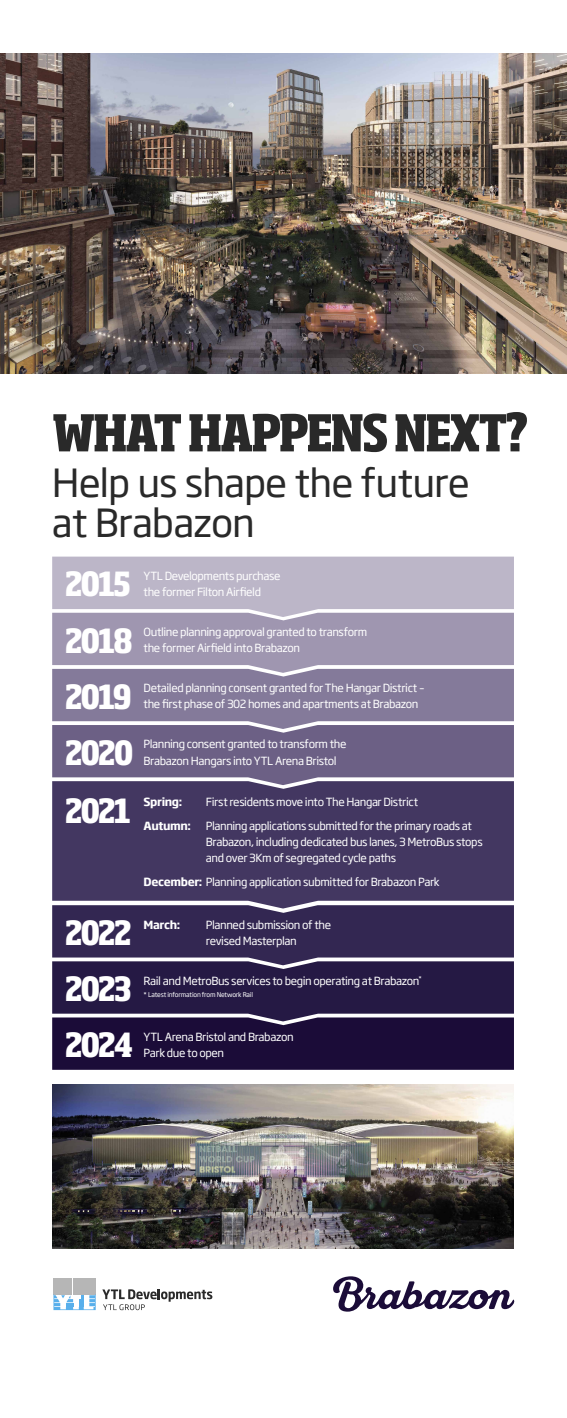
<style>
.page{position:relative;width:567px;height:1418px;background:#fff}
.page>*{position:absolute;margin:0;border:0;box-sizing:border-box;transform-origin:0 0}
.t1{font:800 condensed 50px "Soho Pro";letter-spacing:-.035em;color:#292929}
.t2{font:38.3px/40.3px "Soho Gothic Pro";letter-spacing:-.025em;color:#292929}
.t3{font:800 condensed 32.85px "Soho Pro";letter-spacing:-.05em;color:#fff}
.t4{font:11.1px/16.2px "Soho Gothic Pro";letter-spacing:-.035em;color:#fff}
.t5{font:700 11.1px "Soho Gothic Pro";letter-spacing:-.035em;color:#fff}
.t6{font:6.47px "Soho Gothic Pro";letter-spacing:-.03em;color:#fff}
.s1{font-weight:700}
</style>
<div class="page">
<svg style="left:333px;top:1276px;width:181px;height:35px"></svg>
<svg style="left:53px;top:1278px;width:43px;height:33px"></svg>
<hr style="left:92px;top:1277px;width:4px;height:17px;background:#b6b6b6">
<div style="left:53px;top:1277px;width:5px;height:17px;background:#b6b6b6"></div>
<hr style="left:58px;top:1277px;width:4px;height:17px;background:#b6b6b6">
<hr style="left:63px;top:1277px;width:4px;height:17px;background:#b6b6b6">
<hr style="left:68px;top:1277px;width:4px;height:17px;background:#b6b6b6">
<hr style="left:73px;top:1277px;width:4px;height:17px;background:#b6b6b6">
<hr style="left:77px;top:1277px;width:4px;height:17px;background:#b6b6b6">
<hr style="left:82px;top:1277px;width:4px;height:17px;background:#b6b6b6">
<hr style="left:87px;top:1277px;width:4px;height:17px;background:#b6b6b6">
<svg style="left:53px;top:1294px;width:43px;height:15px"></svg>
<svg style="left:102px;top:1289px;width:110px;height:21px"></svg>
<img style="left:0;top:53px;width:567px;height:320px">
<svg style="left:52px;top:556px;width:462px;height:225px;background:#9a91ab"></svg>
<svg style="left:52px;top:908px;width:462px;height:161px;background:#31244e"></svg>
<svg style="left:52px;top:781px;width:462px;height:127px;background:#4a3f67"></svg>
<img style="left:52px;top:1084px;width:462px;height:164px">
<h1 class="t1" style="left:52px;top:399px;width:478px">WHAT HAPPENS NEXT?</h1>
<h2 class="t2" style="left:52px;top:460px;width:419px">Help us shape the future at Brabazon</h2>
<h3 class="t3" style="left:65px;top:562px;width:67px">2015</h3>
<p class="t4" style="left:144px;top:567px;width:138px">YTL Developments purchase the former Filton Airfield</p>
<h3 class="t3" style="left:65px;top:618px;width:69px">2018</h3>
<p class="t4" style="left:144px;top:623px;width:225px">Outline planning approval granted to transform the former Airfield into Brabazon</p>
<h3 class="t3" style="left:65px;top:674px;width:68px">2019</h3>
<p class="t4" style="left:144px;top:679px;width:283px">Detailed planning consent granted for The Hangar District – the first phase of 302 homes and apartments at Brabazon</p>
<h3 class="t3" style="left:65px;top:730px;width:70px">2020</h3>
<p class="t4" style="left:144px;top:735px;width:205px">Planning consent granted to transform the<br>Brabazon Hangars into YTL Arena Bristol</p>
<h3 class="t3" style="left:65px;top:788px;width:67px">2021</h3>
<p class="t5" style="left:144px;top:793px;width:40px">Spring:</p>
<p class="t4" style="left:206px;top:793px;width:214px">First residents move into The Hangar District</p>
<p class="t5" style="left:144px;top:817px;width:49px">Autumn:</p>
<p class="t4" style="left:206px;top:817px;width:278px">Planning applications submitted for the primary roads at<br>Brabazon, including dedicated bus lanes, 3 MetroBus stops and over 3Km of segregated cycle paths</p>
<p class="t4" style="left:144px;top:873px;width:298px"><span class="s1">December:</span> Planning application submitted for Brabazon Park</p>
<h3 class="t3" style="left:65px;top:910px;width:68px">2022</h3>
<p class="t5" style="left:144px;top:915px;width:38px">March:</p>
<p class="t4" style="left:206px;top:915px;width:127px">Planned submission of the revised Masterplan</p>
<h3 class="t3" style="left:65px;top:966px;width:68px">2023</h3>
<p class="t4" style="left:144px;top:971px;width:280px">Rail and MetroBus services to begin operating at Brabazon<sup>*</sup></p>
<p class="t6" style="left:144px;top:989px;width:111px">* Latest information from Network Rail</p>
<h3 class="t3" style="left:65px;top:1022px;width:69px">2024</h3>
<p class="t4" style="left:144px;top:1028px;width:152px">YTL Arena Bristol and Brabazon<br>Park due to open</p>
</div>
